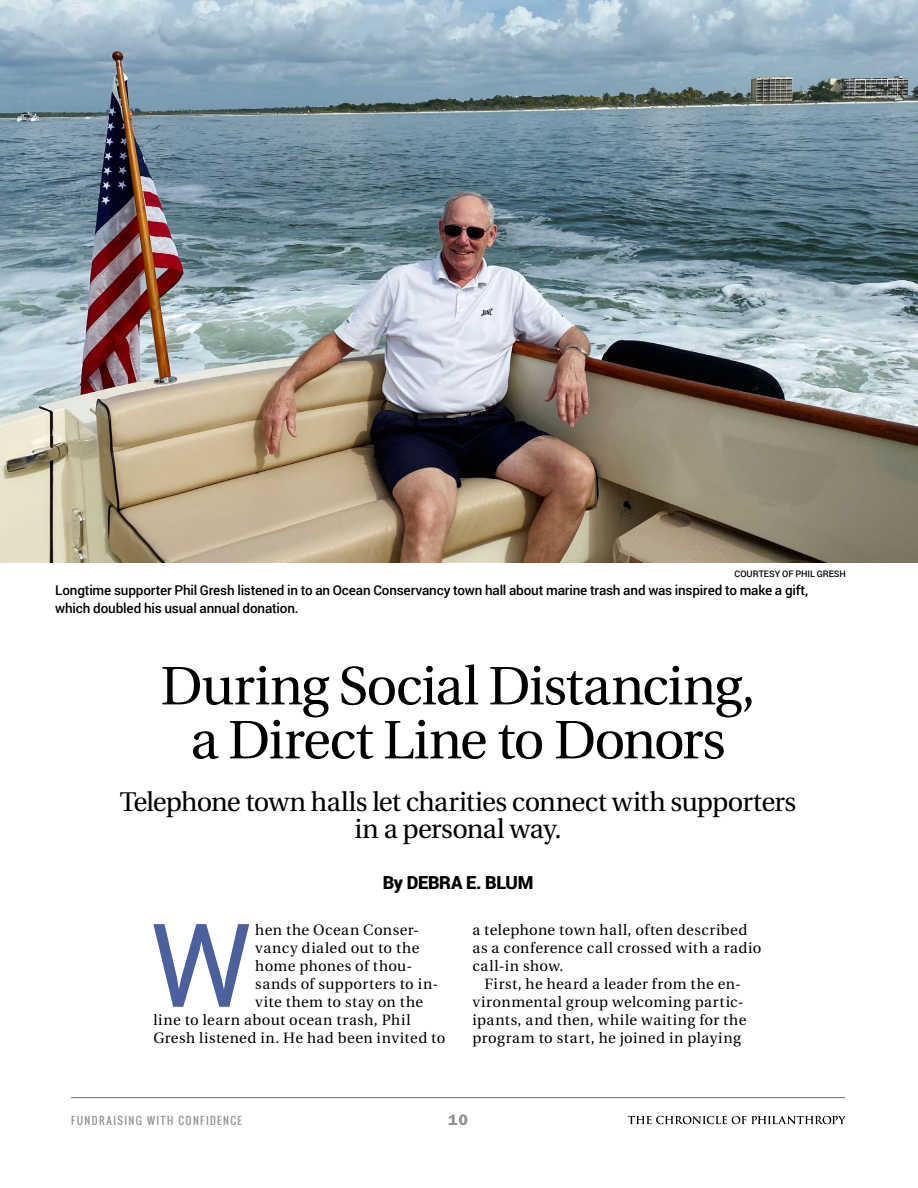
<style>
.page{position:relative;width:918px;height:1188px;background:#fff}
.page>*{position:absolute;margin:0;border:0;box-sizing:border-box;transform-origin:0 0}
.CHE_Text_9_25-10_5_R{font:116.25px "Roboto";color:#4b609c}
.CHE_Byline_Commentar{font:54px/54px "Heuristica";letter-spacing:-.025em;color:#000;text-align:center}
.CHE_Byline_Commentar-2{font:27px/27px "Heuristica";letter-spacing:-.025em;color:#000;text-align:center}
.CHE_Byline_Commentar-3{font:900 18px "Roboto";letter-spacing:-.025em;color:#000}
.CHE_Text_9_25-10_5_R-2{font:15px/18px "Heuristica";letter-spacing:.03em;color:#000}
.CHE_Text_9_25-10_5{font:600 15px "ITC Franklin Gothic Std";color:#939598}
.CHE_Byline_Commentar-4{font:500 13.5px/18px "Roboto";letter-spacing:-.01em;color:#000}
.CHE_Text_9_25-10_5-2{font:10.5px "Oswald";letter-spacing:.13em;color:#939598}
.CHE_Byline_Commentar-5{font:500 9px "Roboto";color:#000}
</style>
<div class="page">
<img style="left:0;top:0;width:918px;height:563px">
<hr style="left:71px;top:1097px;width:774px;height:1px;background:#6d6e71">
<svg style="left:628px;top:1116px;width:218px;height:8px"></svg>
<p class="CHE_Byline_Commentar-5" style="left:735px;top:568px;width:113px">COURTESY OF PHIL GRESH</p>
<p class="CHE_Byline_Commentar-4" style="left:55px;top:581px;width:755px">Longtime supporter Phil Gresh listened in to an Ocean Conservancy town hall about marine trash and was inspired to make a gift, which doubled his usual annual donation.</p>
<p class="CHE_Byline_Commentar" style="left:160px;top:660px;width:597px">During Social Distancing, a Direct Line to Donors</p>
<p class="CHE_Byline_Commentar-2" style="left:120px;top:789px;width:678px">Telephone town halls let charities connect with supporters in a personal way.</p>
<p class="CHE_Byline_Commentar-3" style="left:383px;top:870px;width:152px">By DEBRA E. BLUM</p>
<p class="CHE_Text_9_25-10_5_R" style="left:150px;top:884px;width:104px">W</p>
<p class="CHE_Text_9_25-10_5_R-2" style="left:255px;top:921px;width:165px">hen the Ocean Conser-</p>
<p class="CHE_Text_9_25-10_5_R-2" style="left:255px;top:939px;width:166px">vancy dialed out to the</p>
<p class="CHE_Text_9_25-10_5_R-2" style="left:255px;top:957px;width:159px">home phones of thou-</p>
<p class="CHE_Text_9_25-10_5_R-2" style="left:255px;top:975px;width:185px">sands of supporters to in-</p>
<p class="CHE_Text_9_25-10_5_R-2" style="left:255px;top:993px;width:169px">vite them to stay on the</p>
<p class="CHE_Text_9_25-10_5_R-2" style="left:153px;top:1011px;width:259px">line to learn about ocean trash, Phil</p>
<p class="CHE_Text_9_25-10_5_R-2" style="left:153px;top:1029px;width:294px">Gresh listened in. He had been invited to</p>
<p class="CHE_Text_9_25-10_5_R-2" style="left:472px;top:921px;width:291px">a telephone town hall, often described as a conference call crossed with a radio call-in show.</p>
<p class="CHE_Text_9_25-10_5_R-2" style="left:472px;top:975px;width:275px;text-align:center">First, he heard a leader from the en&shy;vironmental group welcoming partic&shy;ipants, and then, while waiting for the program to start, he joined in playing</p>
<p class="CHE_Text_9_25-10_5-2" style="left:71px;top:1112px;width:172px">FUNDRAISING WITH CONFIDENCE</p>
<p class="CHE_Text_9_25-10_5" style="left:448px;top:1111px;width:21px">10</p>
</div>
